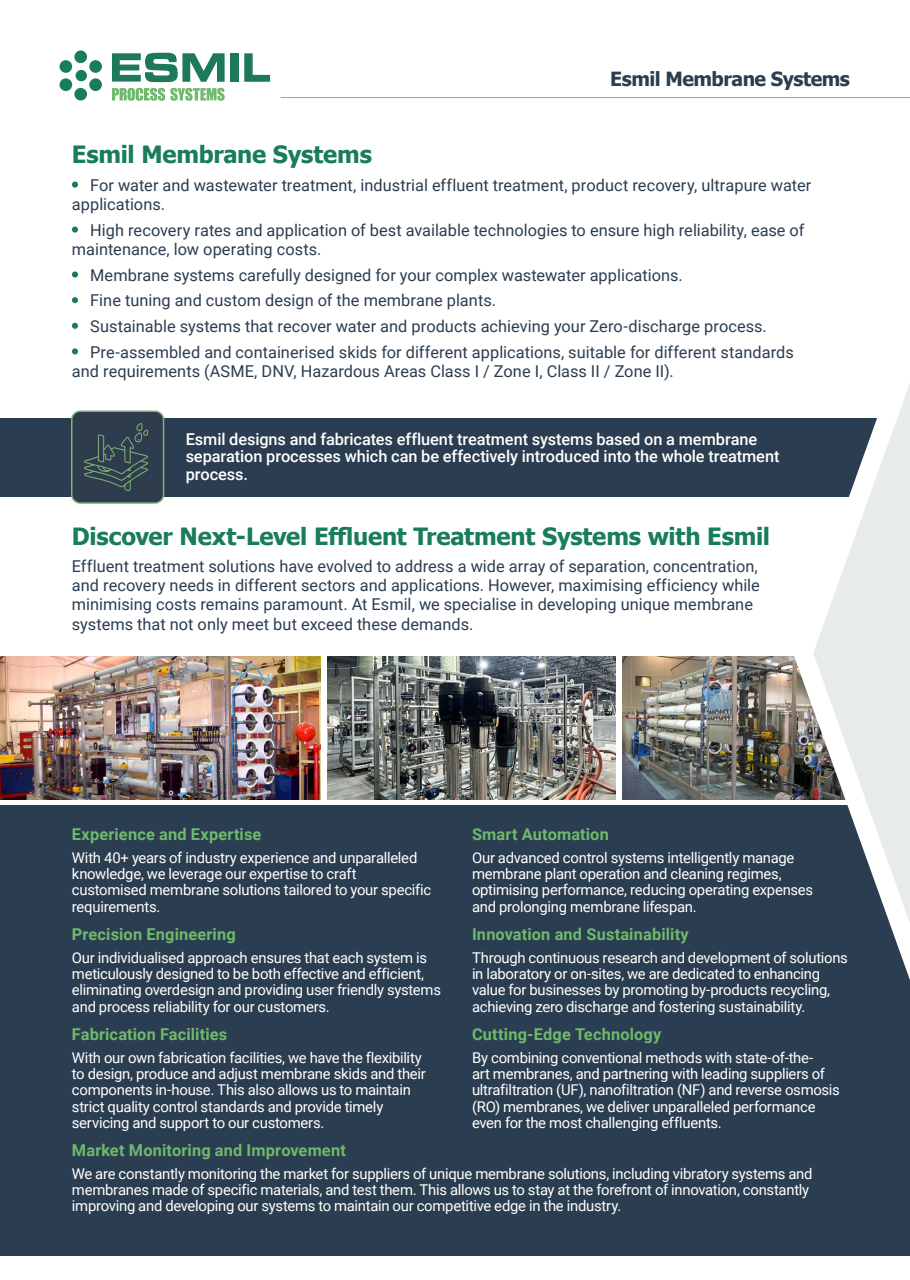
<style>
.page{position:relative;width:910px;height:1280px;background:#fff}
.page>*{position:absolute;margin:0;border:0;box-sizing:border-box;transform-origin:0 0}
.t1{font:700 23.7px "Tahoma";letter-spacing:-.005em;color:#197c5c}
.t2{font:700 19.5px "Tahoma";letter-spacing:-.025em;color:#2b3d50}
.t3{font:16.35px/19.4px "Roboto";color:#2b3d50}
.t4{font:700 16.35px "Roboto";letter-spacing:.01em;color:#6fb96b}
.t5{font:500 16.35px/17.9px "Roboto";letter-spacing:-.005em;color:#fff}
.t6{font:14.85px/16.4px "Roboto";letter-spacing:-.02em;color:#fff}
</style>
<div class="page">
<div style="left:0;top:805px;width:910px;height:475px;background:#2b3d50"></div>
<img style="left:0;top:657px;width:321px;height:142px">
<img style="left:328px;top:657px;width:287px;height:142px">
<img style="left:622px;top:657px;width:171px;height:142px">
<div style="left:0;top:418px;width:910px;height:79px;background:#2b3d50"></div>
<svg style="left:793px;top:656px;width:117px;height:324px"></svg>
<svg style="left:813px;top:384px;width:97px;height:540px;fill:#e8ebec"></svg>
<div style="left:0;top:1256px;width:910px;height:24px;background:#fff"></div>
<div style="left:72px;top:411px;width:92px;height:92px;background:#2e3c4e;border-radius:9px"></div>
<div style="left:71px;top:410px;width:93px;height:94px;border:2px solid #7db673;border-radius:9px"></div>
<svg style="left:84px;top:423px;width:65px;height:68px"></svg>
<svg style="left:72px;top:182px;width:6px;height:6px"></svg>
<svg style="left:72px;top:227px;width:6px;height:6px"></svg>
<div style="left:72px;top:271px;width:6px;height:7px;background:#1d7959;border-radius:50%"></div>
<svg style="left:72px;top:297px;width:6px;height:6px"></svg>
<svg style="left:72px;top:323px;width:6px;height:6px"></svg>
<svg style="left:72px;top:348px;width:6px;height:6px"></svg>
<hr style="left:281px;top:97px;width:629px;height:1px;background:#7db673">
<div style="left:74px;top:50px;width:13px;height:13px;background:#197c5c;border-radius:50%"></div>
<div style="left:76px;top:70px;width:11px;height:11px;background:#197c5c;border-radius:50%"></div>
<div style="left:74px;top:88px;width:13px;height:12px;background:#197c5c;border-radius:50%"></div>
<div style="left:89px;top:78px;width:13px;height:13px;background:#197c5c;border-radius:50%"></div>
<div style="left:60px;top:78px;width:12px;height:13px;background:#197c5c;border-radius:50%"></div>
<div style="left:89px;top:60px;width:13px;height:13px;background:#197c5c;border-radius:50%"></div>
<div style="left:60px;top:60px;width:12px;height:13px;background:#197c5c;border-radius:50%"></div>
<div style="left:230px;top:53px;width:8px;height:29px;background:#1d7959"></div>
<svg style="left:244px;top:53px;width:26px;height:29px"></svg>
<svg style="left:112px;top:52px;width:113px;height:30px"></svg>
<svg style="left:112px;top:88px;width:113px;height:13px"></svg>
<h1 class="t1" style="left:72px;top:138px;width:301px">Esmil Membrane Systems</h1>
<h2 class="t2" style="left:610px;top:66px;width:241px">Esmil Membrane Systems</h2>
<p class="t3" style="left:72px;top:175px;width:741px;text-indent:18px">For water and wastewater treatment, industrial effluent treatment, product recovery, ultrapure water applications.</p>
<p class="t3" style="left:72px;top:220px;width:734px;text-indent:18px">High recovery rates and application of best available technologies to ensure high reliability, ease of maintenance, low operating costs.</p>
<p class="t3" style="left:90px;top:261px;width:705px;line-height:25.7px">Membrane systems carefully designed for your complex wastewater applications.<br>Fine tuning and custom design of the membrane plants.<br>Sustainable systems that recover water and products achieving your Zero-discharge process.<br>Pre-assembled and containerised skids for different applications, suitable for different standards</p>
<p class="t3" style="left:72px;top:361px;width:603px">and requirements (ASME, DNV, Hazardous Areas Class I / Zone I, Class II / Zone II).</p>
<p class="t5" style="left:186px;top:429px;width:595px">Esmil designs and fabricates effluent treatment systems based on a membrane separation processes which can be effectively introduced into the whole treatment process.</p>
<h1 class="t1" style="left:72px;top:520px;width:700px">Discover Next-Level Effluent Treatment Systems with Esmil</h1>
<p class="t3" style="left:72px;top:555px;width:689px">Effluent treatment solutions have evolved to address a wide array of separation, concentration, and recovery needs in different sectors and applications. However, maximising efficiency while minimising costs remains paramount. At Esmil, we specialise in developing unique membrane systems that not only meet but exceed these demands.</p>
<p class="t4" style="left:72px;top:823px;width:191px">Experience and Expertise</p>
<p class="t6" style="left:72px;top:849px;width:361px">With 40+ years of industry experience and unparalleled knowledge, we leverage our expertise to craft customised membrane solutions tailored to your specific requirements.</p>
<p class="t4" style="left:72px;top:923px;width:165px">Precision Engineering</p>
<p class="t6" style="left:72px;top:949px;width:371px">Our individualised approach ensures that each system is meticulously designed to be both effective and efficient, eliminating overdesign and providing user friendly systems and process reliability for our customers.</p>
<p class="t4" style="left:72px;top:1022px;width:157px">Fabrication Facilities</p>
<p class="t6" style="left:72px;top:1048px;width:355px">With our own fabrication facilities, we have the flexibility to design, produce and adjust membrane skids and their components in-house. This also allows us to maintain strict quality control standards and provide timely servicing and support to our customers.</p>
<p class="t4" style="left:72px;top:1139px;width:275px">Market Monitoring and Improvement</p>
<p class="t6" style="left:72px;top:1165px;width:742px">We are constantly monitoring the market for suppliers of unique membrane solutions, including vibratory systems and membranes made of specific materials, and test them. This allows us to stay at the forefront of innovation, constantly improving and developing our systems to maintain our competitive edge in the industry.</p>
<p class="t4" style="left:472px;top:823px;width:138px">Smart Automation</p>
<p class="t6" style="left:472px;top:849px;width:343px">Our advanced control systems intelligently manage membrane plant operation and cleaning regimes, optimising performance, reducing operating expenses and prolonging membrane lifespan.</p>
<p class="t4" style="left:472px;top:923px;width:218px">Innovation and Sustainability</p>
<p class="t6" style="left:472px;top:949px;width:377px">Through continuous research and development of solutions in laboratory or on-sites, we are dedicated to enhancing value for businesses by promoting by-products recycling, achieving zero discharge and fostering sustainability.</p>
<p class="t4" style="left:472px;top:1022px;width:191px">Cutting-Edge Technology</p>
<p class="t6" style="left:472px;top:1048px;width:369px">By combining conventional methods with state-of-the-<br>art membranes, and partnering with leading suppliers of ultrafiltration (UF), nanofiltration (NF) and reverse osmosis (RO) membranes, we deliver unparalleled performance even for the most challenging effluents.</p>
</div>
